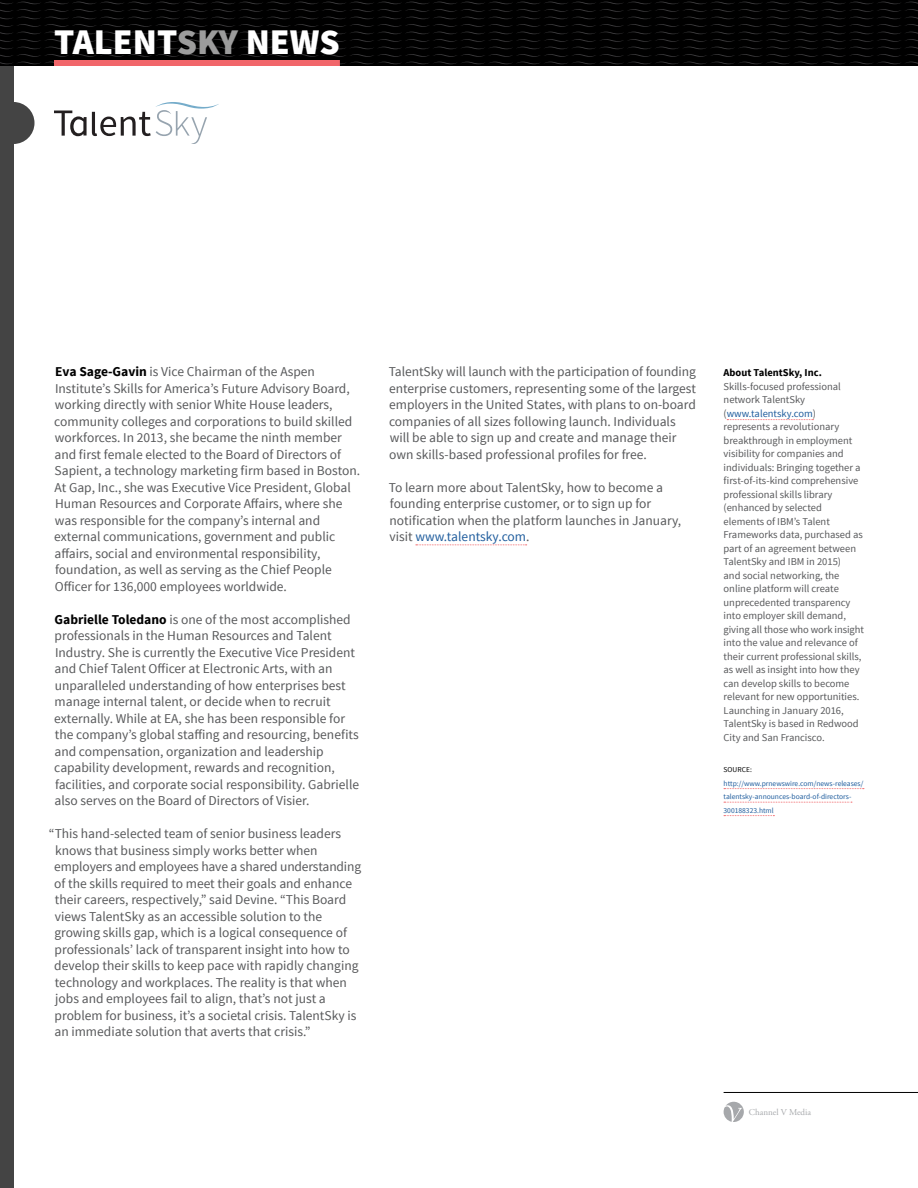
<style>
.page{position:relative;width:918px;height:1188px;background:#fff}
.page>*{position:absolute;margin:0;border:0;box-sizing:border-box;transform-origin:0 0}
.t1{font:900 36px "Source Sans Pro";color:#fff}
.t2{font:13.5px/16.5px "Source Sans Pro";color:#58595b}
.t3{font:10.5px/13.5px "Source Sans Pro";color:#58595b}
.t4{font:700 10.5px "Source Sans Pro";color:#000}
.t5{font:9px "Adobe Garamond Pro";color:#a6a8ab}
.t6{font:7.5px/13.5px "Source Sans Pro";color:#215e9e}
.t7{font:7.5px "Source Sans Pro";color:#000}
.s1{color:#9c9c9c}
.s2{font-weight:700;color:#000}
.s3{color:#215e9e}
</style>
<div class="page">
<div style="left:0;top:66px;width:14px;height:1122px;background:#444"></div>
<svg style="left:14px;top:102px;width:21px;height:42px"></svg>
<div style="left:0;top:0;width:918px;height:66px;background:#000"></div>
<svg style="left:0;top:2px;width:918px;height:62px"></svg>
<svg style="left:54px;top:102px;width:165px;height:42px"></svg>
<svg style="left:724px;top:1102px;width:20px;height:20px"></svg>
<div style="left:54px;top:60px;width:286px;height:6px;background:#f1666a"></div>
<hr style="left:724px;top:1092px;width:194px;height:1px;background:#000">
<svg style="left:727px;top:419px;width:86px;height:1px"></svg>
<svg style="left:724px;top:788px;width:140px;height:1px"></svg>
<svg style="left:724px;top:802px;width:128px;height:1px"></svg>
<svg style="left:724px;top:815px;width:50px;height:1px"></svg>
<svg style="left:416px;top:545px;width:111px;height:1px"></svg>
<h1 class="t1" style="left:54px;top:19px;width:287px">TALENT<span class="s1">SKY</span> NEWS</h1>
<p class="t2" style="left:54px;top:364px;width:307px"><span class="s2">Eva Sage-Gavin</span> is Vice Chairman of the Aspen Institute’s Skills for America’s Future Advisory Board, working directly with senior White House leaders, community colleges and corporations to build skilled workforces. In 2013, she became the ninth member and first female elected to the Board of Directors of Sapient, a technology marketing firm based in Boston.<br>At Gap, Inc., she was Executive Vice President, Global Human Resources and Corporate Affairs, where she was responsible for the company’s internal and external communications, government and public affairs, social and environmental responsibility, foundation, as well as serving as the Chief People Officer for 136,000 employees worldwide.</p>
<p class="t2" style="left:54px;top:611px;width:306px"><span class="s2">Gabrielle Toledano</span> is one of the most accomplished professionals in the Human Resources and Talent Industry. She is currently the Executive Vice President and Chief Talent Officer at Electronic Arts, with an unparalleled understanding of how enterprises best manage internal talent, or decide when to recruit externally. While at EA, she has been responsible for the company’s global staffing and resourcing, benefits and compensation, organization and leadership capability development, rewards and recognition, facilities, and corporate social responsibility. Gabrielle also serves on the Board of Directors of Visier.</p>
<p class="t2" style="left:54px;top:826px;width:308px;text-indent:-5px">“This hand-selected team of senior business leaders knows that business simply works better when employers and employees have a shared understanding of the skills required to meet their goals and enhance their careers, respectively,” said Devine. “This Board views TalentSky as an accessible solution to the growing skills gap, which is a logical consequence of professionals’ lack of transparent insight into how to develop their skills to keep pace with rapidly changing technology and workplaces. The reality is that when jobs and employees fail to align, that’s not just a problem for business, it’s a societal crisis. TalentSky is an immediate solution that averts that crisis.”</p>
<p class="t2" style="left:389px;top:364px;width:309px">TalentSky will launch with the participation of founding enterprise customers, representing some of the largest employers in the United States, with plans to on-board companies of all sizes following launch. Individuals will be able to sign up and create and manage their own skills-based professional profiles for free.</p>
<p class="t2" style="left:389px;top:479px;width:294px">To learn more about TalentSky, how to become a founding enterprise customer, or to sign up for notification when the platform launches in January, visit <span class="s3">www.talentsky.com</span>.</p>
<p class="t4" style="left:724px;top:366px;width:100px">About TalentSky, Inc.</p>
<p class="t3" style="left:724px;top:380px;width:142px">Skills-focused professional network TalentSky (<span class="s3">www.talentsky.com</span>) represents a revolutionary breakthrough in employment visibility for companies and individuals: Bringing together a first-of-its-kind comprehensive professional skills library (enhanced by selected elements of IBM’s Talent<br>Frameworks data, purchased as part of an agreement between<br>TalentSky and IBM in 2015)<br>and social networking, the online platform will create unprecedented transparency into employer skill demand, giving all those who work insight into the value and relevance of their current professional skills, as well as insight into how they can develop skills to become relevant for new opportunities.<br>Launching in January 2016,<br>TalentSky is based in Redwood<br>City and San Francisco.</p>
<p class="t7" style="left:724px;top:765px;width:30px">SOURCE:</p>
<p class="t6" style="left:724px;top:777px;width:141px">http://www.prnewswire.com/news-releases/ talentsky-announces-board-of-directors-<br>300188323.html</p>
<p class="t5" style="left:749px;top:1107px;width:64px">Channel V Media</p>
</div>
